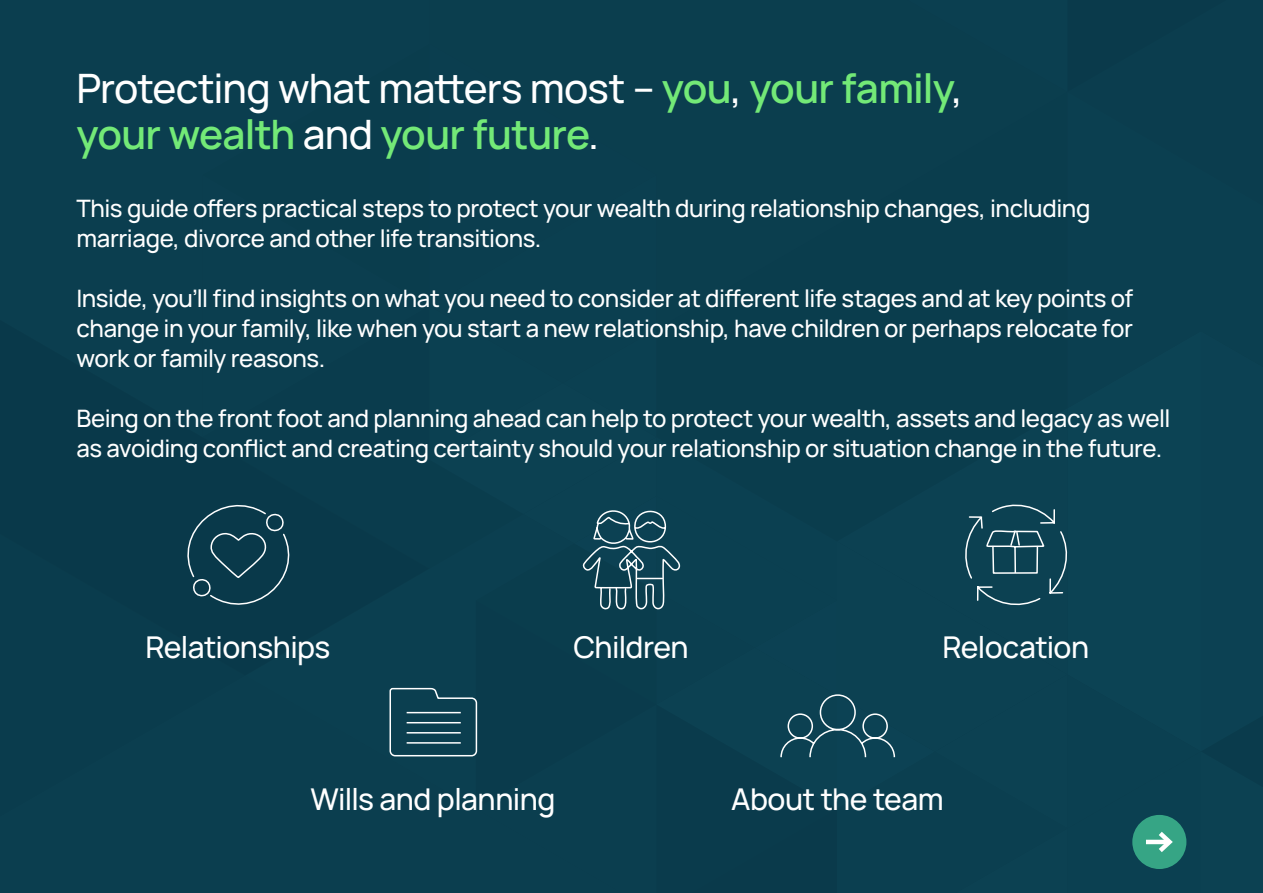
<style>
.page{position:relative;width:1263px;height:893px;background:#fff}
.page>*{position:absolute;margin:0;border:0;box-sizing:border-box;transform-origin:0 0}
.t1{font:600 40.5px/46.5px "Manrope";letter-spacing:-.02em;color:#73e977}
.t2{font:500 30px "Manrope";letter-spacing:-.02em;color:#fff}
.t3{font:500 24px/30px "Manrope";letter-spacing:-.015em;color:#fff}
.s1{font-weight:500;color:#fff}
</style>
<div class="page">
<div style="left:1067px;top:92px;width:196px;height:214px;background:#0b3f50"></div>
<div style="left:0;top:437px;width:389px;height:456px;background:#0a3c4d"></div>
<div style="left:0;top:0;width:429px;height:437px;background:#0b3e4f"></div>
<div style="left:429px;top:0;width:638px;height:306px;background:#0b3e4e"></div>
<div style="left:634px;top:0;width:629px;height:92px;background:#0b3e4e"></div>
<div style="left:171px;top:487px;width:134px;height:136px;background:#09394a"></div>
<div style="left:389px;top:306px;width:874px;height:587px;background:#0b4051"></div>
<h1 class="t1" style="left:76px;top:62px;width:888px"><span class="s1">Protecting what matters most –</span> you<span class="s1">,</span> your family<span class="s1">, </span>your wealth <span class="s1">and</span> your future<span class="s1">.</span></h1>
<p class="t3" style="left:76px;top:192px;width:1015px">This guide offers practical steps to protect your wealth during relationship changes, including marriage, divorce and other life transitions.</p>
<p class="t3" style="left:76px;top:282px;width:1058px;text-align:justify">Inside, you’ll find insights on what you need to consider at different life stages and at key points of change in your family, like when you start a new relationship, have children or perhaps relocate for work or family reasons.</p>
<p class="t3" style="left:76px;top:402px;width:1095px">Being on the front foot and planning ahead can help to protect your wealth, assets and legacy as well as avoiding conflict and creating certainty should your relationship or situation change in the future.</p>
<p class="t2" style="left:146px;top:624px;width:186px">Relationships</p>
<p class="t2" style="left:943px;top:624px;width:148px">Relocation</p>
<p class="t2" style="left:574px;top:624px;width:117px">Children</p>
<p class="t2" style="left:310px;top:776px;width:246px">Wills and planning</p>
<p class="t2" style="left:731px;top:776px;width:214px">About the team</p>
</div>
